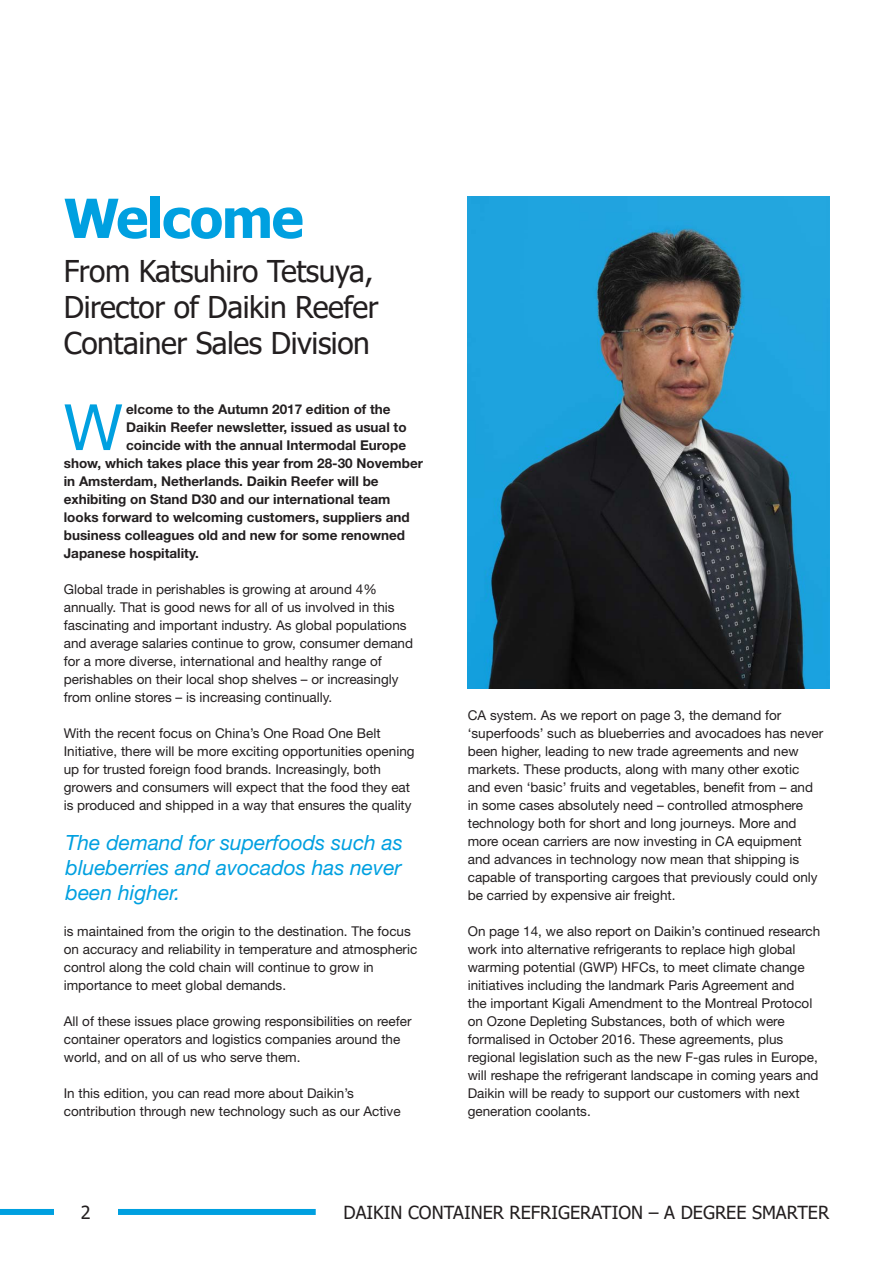
<style>
.page{position:relative;width:893px;height:1263px;background:#fff}
.page>*{position:absolute;margin:0;border:0;box-sizing:border-box;transform-origin:0 0}
.body_drop_cap{font:63.9px "Helvetica Neue LT Std";color:#00a0e0}
.Non_base_grid_aligne{font:700 54px "Tahoma";letter-spacing:-.03em;color:#00a0e0}
.headline_small{font:30px/36px "Tahoma";letter-spacing:-.015em;color:#231f20}
.Non_base_grid_aligne-2{font:italic 21px/25.2px "Helvetica Neue LT Std";color:#00a0e0;text-align:justify}
.t1{font:18px "Tahoma";color:#231f20}
.body{font:13.5px/18px "Helvetica Neue LT Std";color:#231f20}
.body_drop_cap-2{font:700 13.5px "Helvetica Neue LT Std";color:#231f20}
</style>
<div class="page">
<div style="left:0;top:1209px;width:316px;height:6px;background:#00a0e0"></div>
<div style="left:54px;top:1205px;width:64px;height:41px;background:#fff"></div>
<img style="left:468px;top:197px;width:361px;height:491px">
<p class="Non_base_grid_aligne" style="left:64px;top:180px;width:241px">Welcome</p>
<p class="headline_small" style="left:64px;top:255px;width:316px">From Katsuhiro Tetsuya,<br>Director of Daikin Reefer<br>Container Sales Division</p>
<p class="body_drop_cap" style="left:64px;top:389px;width:61px">W</p>
<p class="body_drop_cap-2" style="left:126px;top:401px;width:266px">elcome to the Autumn 2017 edition of the</p>
<p class="body_drop_cap-2" style="left:126px;top:419px;width:282px">Daikin Reefer newsletter, issued as usual to</p>
<p class="body_drop_cap-2" style="left:126px;top:437px;width:281px">coincide with the annual Intermodal Europe</p>
<p class="body_drop_cap-2" style="left:64px;top:455px;width:361px">show, which takes place this year from 28-30 November</p>
<p class="body_drop_cap-2" style="left:64px;top:473px;width:316px">in Amsterdam, Netherlands. Daikin Reefer will be</p>
<p class="body_drop_cap-2" style="left:64px;top:491px;width:328px">exhibiting on Stand D30 and our international team</p>
<p class="body_drop_cap-2" style="left:64px;top:509px;width:347px">looks forward to welcoming customers, suppliers and</p>
<p class="body_drop_cap-2" style="left:64px;top:527px;width:343px">business colleagues old and new for some renowned</p>
<p class="body_drop_cap-2" style="left:64px;top:545px;width:137px">Japanese hospitality.</p>
<p class="body" style="left:64px;top:580px;width:351px">Global trade in perishables is growing at around 4% annually. That is good news for all of us involved in this fascinating and important industry. As global populations and average salaries continue to grow, consumer demand for a more diverse, international and healthy range of perishables on their local shop shelves – or increasingly from online stores – is increasing continually.</p>
<p class="body" style="left:64px;top:724px;width:352px">With the recent focus on China’s One Road One Belt Initiative, there will be more exciting opportunities opening up for trusted foreign food brands. Increasingly, both growers and consumers will expect that the food they eat is produced and shipped in a way that ensures the quality</p>
<p class="Non_base_grid_aligne-2" style="left:66px;top:829px;width:339px">The demand for superfoods such as blueberries and avocados has never been higher.</p>
<p class="body" style="left:64px;top:922px;width:355px">is maintained from the origin to the destination. The focus on accuracy and reliability in temperature and atmospheric control along the cold chain will continue to grow in importance to meet global demands.</p>
<p class="body" style="left:64px;top:1012px;width:349px">All of these issues place growing responsibilities on reefer container operators and logistics companies around the world, and on all of us who serve them.</p>
<p class="body" style="left:64px;top:1084px;width:338px">In this edition, you can read more about Daikin’s contribution through new technology such as our Active</p>
<p class="body" style="left:468px;top:706px;width:357px">CA system. As we report on page 3, the demand for ‘superfoods’ such as blueberries and avocadoes has never been higher, leading to new trade agreements and new markets. These products, along with many other exotic and even ‘basic’ fruits and vegetables, benefit from – and in some cases absolutely need – controlled atmosphere technology both for short and long journeys. More and more ocean carriers are now investing in CA equipment and advances in technology now mean that shipping is capable of transporting cargoes that previously could only be carried by expensive air freight.</p>
<p class="body" style="left:468px;top:922px;width:354px">On page 14, we also report on Daikin’s continued research work into alternative refrigerants to replace high global warming potential (GWP) HFCs, to meet climate change initiatives including the landmark Paris Agreement and<br>the important Kigali Amendment to the Montreal Protocol on Ozone Depleting Substances, both of which were formalised in October 2016. These agreements, plus regional legislation such as the new F-gas rules in Europe, will reshape the refrigerant landscape in coming years and Daikin will be ready to support our customers with next generation coolants.</p>
<h3 class="t1" style="left:81px;top:1200px;width:11px">2</h3>
<h3 class="t1" style="left:343px;top:1200px;width:487px">DAIKIN CONTAINER REFRIGERATION – A DEGREE SMARTER</h3>
</div>
